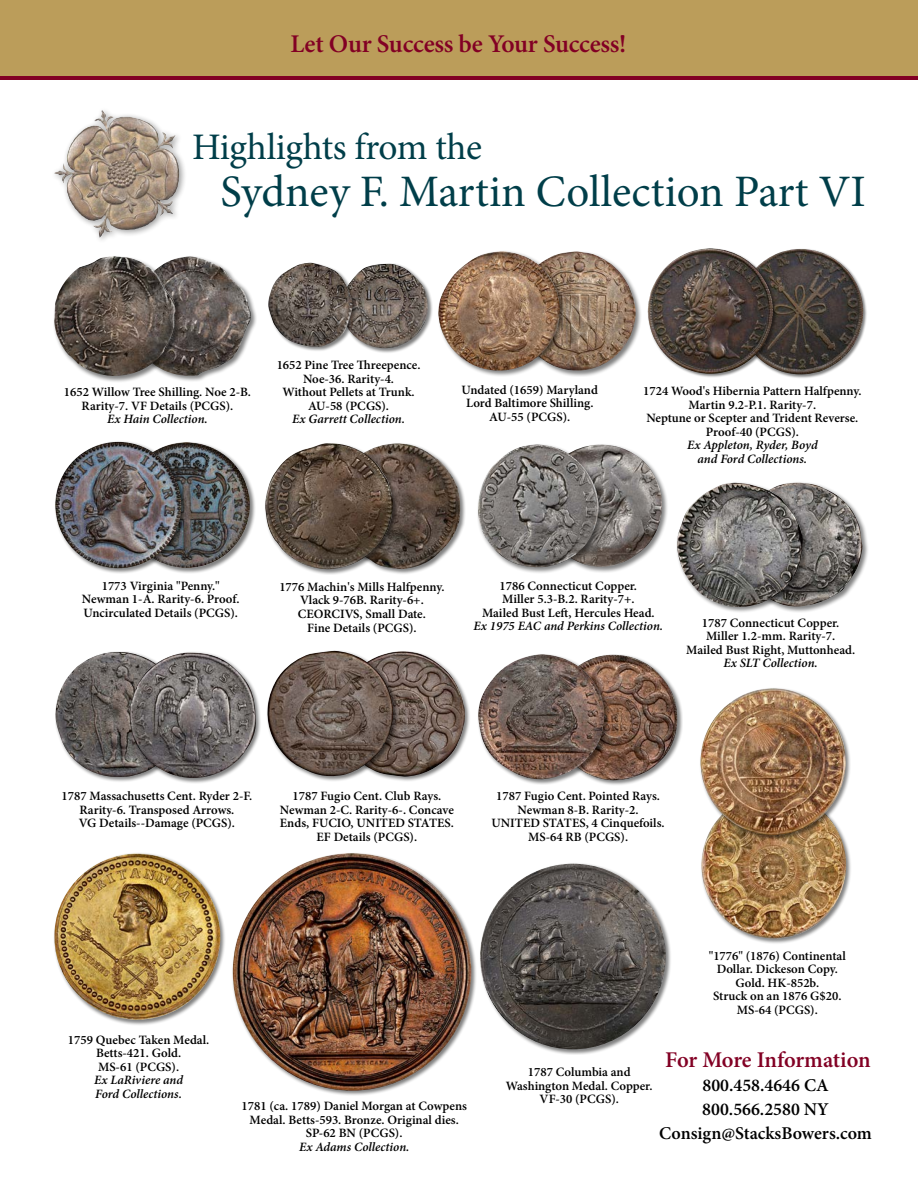
<style>
.page{position:relative;width:918px;height:1188px;background:#fff}
.page>*{position:absolute;margin:0;border:0;box-sizing:border-box;transform-origin:0 0}
.t1{font:45px "Minion Pro";color:#003e49}
.t2{font:37.5px "Minion Pro";letter-spacing:-.01em;color:#003e49}
.t3{font:600 25.5px "Minion Pro";letter-spacing:-.01em;color:#820024}
.t4{font:600 22.5px "Minion Pro";color:#820024}
.t5{font:600 18px/24px "Minion Pro";color:#000;text-align:center}
.ANA2021HLCaption{font:600 12.75px/13.5px "Minion Pro";color:#000;text-align:center}
.ANA2021HLCaption-2{font:italic 600 12.75px/13.5px "Minion Pro";color:#000;text-align:center}
</style>
<div class="page">
<div style="left:0;top:0;width:918px;height:76px;background:#bb9d5a"></div>
<hr style="left:0;top:76px;width:918px;height:4px;background:#820024">
<div style="left:50px;top:106px;width:137px;height:139px;background:#000;opacity:.5"></div>
<img style="left:54px;top:110px;width:53px;height:107px">
<div style="left:341px;top:263px;width:92px;height:90px;background:#000;opacity:.5"></div>
<img style="left:358px;top:264px;width:70px;height:84px">
<div style="left:267px;top:262px;width:91px;height:90px;background:#000;opacity:.5"></div>
<img style="left:268px;top:263px;width:85px;height:84px">
<div style="left:128px;top:255px;width:130px;height:128px;background:#000;opacity:.5"></div>
<img style="left:182px;top:257px;width:69px;height:119px">
<div style="left:53px;top:255px;width:129px;height:128px;background:#000;opacity:.5"></div>
<img style="left:54px;top:256px;width:122px;height:120px">
<div style="left:513px;top:250px;width:129px;height:127px;background:#000;opacity:.5"></div>
<img style="left:566px;top:252px;width:70px;height:119px">
<div style="left:437px;top:250px;width:129px;height:127px;background:#000;opacity:.5"></div>
<img style="left:438px;top:251px;width:122px;height:120px">
<div style="left:539px;top:443px;width:130px;height:130px;background:#000;opacity:.5"></div>
<img style="left:605px;top:445px;width:57px;height:122px">
<div style="left:477px;top:443px;width:128px;height:131px;background:#000;opacity:.5"></div>
<img style="left:478px;top:445px;width:121px;height:122px">
<div style="left:737px;top:248px;width:130px;height:130px;background:#000;opacity:.5"></div>
<img style="left:777px;top:249px;width:86px;height:125px">
<div style="left:647px;top:248px;width:130px;height:130px;background:#000;opacity:.5"></div>
<img style="left:648px;top:248px;width:125px;height:126px">
<div style="left:122px;top:441px;width:134px;height:133px;background:#000;opacity:.5"></div>
<img style="left:124px;top:442px;width:126px;height:126px;border-radius:63px">
<div style="left:54px;top:441px;width:133px;height:133px;background:#000;opacity:.5"></div>
<img style="left:55px;top:442px;width:126px;height:126px;border-radius:63px">
<div style="left:736px;top:481px;width:133px;height:132px;background:#000;opacity:.5"></div>
<img style="left:809px;top:483px;width:53px;height:124px">
<div style="left:676px;top:481px;width:133px;height:133px;background:#000;opacity:.5"></div>
<img style="left:677px;top:483px;width:126px;height:124px">
<div style="left:334px;top:442px;width:132px;height:133px;background:#000;opacity:.5"></div>
<img style="left:399px;top:444px;width:61px;height:125px">
<div style="left:264px;top:443px;width:135px;height:132px;background:#000;opacity:.5"></div>
<img style="left:265px;top:443px;width:128px;height:126px">
<div style="left:55px;top:651px;width:133px;height:132px;background:#000;opacity:.5"></div>
<img style="left:56px;top:652px;width:73px;height:125px">
<div style="left:338px;top:650px;width:133px;height:132px;background:#000;opacity:.5"></div>
<img style="left:399px;top:651px;width:66px;height:126px">
<div style="left:267px;top:650px;width:132px;height:132px;background:#000;opacity:.5"></div>
<img style="left:267px;top:651px;width:126px;height:125px">
<div style="left:550px;top:654px;width:133px;height:132px;background:#000;opacity:.5"></div>
<img style="left:610px;top:655px;width:67px;height:125px">
<div style="left:477px;top:654px;width:133px;height:131px;background:#000;opacity:.5"></div>
<img style="left:478px;top:654px;width:126px;height:125px">
<div style="left:700px;top:791px;width:152px;height:153px;background:#000;opacity:.5"></div>
<img style="left:701px;top:841px;width:145px;height:98px">
<div style="left:699px;top:687px;width:153px;height:154px;background:#000;opacity:.5"></div>
<img style="left:701px;top:688px;width:145px;height:147px">
<div style="left:53px;top:853px;width:173px;height:173px;background:#000;opacity:.5"></div>
<img style="left:54px;top:854px;width:167px;height:166px">
<div style="left:232px;top:852px;width:245px;height:245px;background:#000;opacity:.5"></div>
<img style="left:233px;top:853px;width:238px;height:238px">
<div style="left:479px;top:862px;width:193px;height:193px;background:#000;opacity:.5"></div>
<img style="left:480px;top:864px;width:186px;height:185px">
<div style="left:129px;top:652px;width:133px;height:132px;background:#000;opacity:.5"></div>
<img style="left:130px;top:652px;width:126px;height:126px">
<h3 class="t3" style="left:290px;top:26px;width:337px">Let Our Success be Your Success!</h3>
<p class="t2" style="left:192px;top:122px;width:292px">Highlights from the</p>
<p class="t1" style="left:220px;top:161px;width:647px">Sydney F. Martin Collection Part VI</p>
<p class="ANA2021HLCaption" style="left:64px;top:385px;width:189px">1652 Willow Tree Shilling. Noe 2-B.<br>Rarity-7. VF Details (PCGS).</p>
<p class="ANA2021HLCaption-2" style="left:107px;top:412px;width:102px">Ex Hain Collection.</p>
<p class="ANA2021HLCaption" style="left:277px;top:358px;width:145px">1652 Pine Tree Threepence.<br>Noe-36. Rarity-4.<br>Without Pellets at Trunk.<br>AU-58 (PCGS).</p>
<p class="ANA2021HLCaption-2" style="left:292px;top:412px;width:114px">Ex Garrett Collection.</p>
<p class="ANA2021HLCaption" style="left:462px;top:383px;width:138px">Undated (1659) Maryland<br>Lord Baltimore Shilling.<br>AU-55 (PCGS).</p>
<p class="ANA2021HLCaption" style="left:643px;top:384px;width:220px">1724 Wood's Hibernia Pattern Halfpenny.<br>Martin 9.2-P.1. Rarity-7.<br>Neptune or Scepter and Trident Reverse.<br>Proof-40 (PCGS).</p>
<p class="ANA2021HLCaption-2" style="left:687px;top:438px;width:132px">Ex Appleton, Ryder, Boyd and Ford Collections.</p>
<p class="ANA2021HLCaption" style="left:82px;top:579px;width:159px">1773 Virginia "Penny."<br>Newman 1-A. Rarity-6. Proof.<br>Uncirculated Details (PCGS).</p>
<p class="ANA2021HLCaption" style="left:279px;top:580px;width:167px">1776 Machin's Mills Halfpenny.<br>Vlack 9-76B. Rarity-6+.<br>CEORCIVS, Small Date.<br>Fine Details (PCGS).</p>
<p class="ANA2021HLCaption" style="left:482px;top:579px;width:174px">1786 Connecticut Copper.<br>Miller 5.3-B.2. Rarity-7+.<br>Mailed Bust Left, Hercules Head.</p>
<p class="ANA2021HLCaption-2" style="left:474px;top:619px;width:191px">Ex 1975 EAC and Perkins Collection.</p>
<p class="ANA2021HLCaption" style="left:686px;top:616px;width:170px">1787 Connecticut Copper.<br>Miller 1.2-mm. Rarity-7.<br>Mailed Bust Right, Muttonhead.</p>
<p class="ANA2021HLCaption-2" style="left:723px;top:656px;width:96px">Ex SLT Collection.</p>
<p class="ANA2021HLCaption" style="left:62px;top:789px;width:192px">1787 Massachusetts Cent. Ryder 2-F.<br>Rarity-6. Transposed Arrows.<br>VG Details--Damage (PCGS).</p>
<p class="ANA2021HLCaption" style="left:280px;top:789px;width:175px">1787 Fugio Cent. Club Rays.<br>Newman 2-C. Rarity-6-. Concave<br>Ends, FUCIO, UNITED STATES.<br>EF Details (PCGS).</p>
<p class="ANA2021HLCaption" style="left:492px;top:789px;width:175px">1787 Fugio Cent. Pointed Rays.<br>Newman 8-B. Rarity-2.<br>UNITED STATES, 4 Cinquefoils.<br>MS-64 RB (PCGS).</p>
<p class="ANA2021HLCaption" style="left:709px;top:949px;width:139px">"1776" (1876) Continental<br>Dollar. Dickeson Copy.<br>Gold. HK-852b.<br>Struck on an 1876 G$20.<br>MS-64 (PCGS).</p>
<p class="ANA2021HLCaption" style="left:68px;top:1033px;width:143px">1759 Quebec Taken Medal.<br>Betts-421. Gold.<br>MS-61 (PCGS).</p>
<p class="ANA2021HLCaption-2" style="left:94px;top:1073px;width:90px;text-align:left">Ex LaRiviere and<br>Ford Collections.</p>
<p class="ANA2021HLCaption" style="left:506px;top:1065px;width:148px">1787 Columbia and<br>Washington Medal. Copper.<br>VF-30 (PCGS).</p>
<p class="ANA2021HLCaption" style="left:242px;top:1099px;width:227px">1781 (ca. 1789) Daniel Morgan at Cowpens<br>Medal. Betts-593. Bronze. Original dies.<br>SP-62 BN (PCGS).</p>
<p class="ANA2021HLCaption-2" style="left:299px;top:1140px;width:112px">Ex Adams Collection.</p>
<p class="t4" style="left:665px;top:1044px;width:207px">For More Information</p>
<p class="t5" style="left:702px;top:1073px;width:128px">800.458.4646 CA</p>
<p class="t5" style="left:659px;top:1097px;width:214px">800.566.2580 NY<br>Consign@StacksBowers.com</p>
</div>
